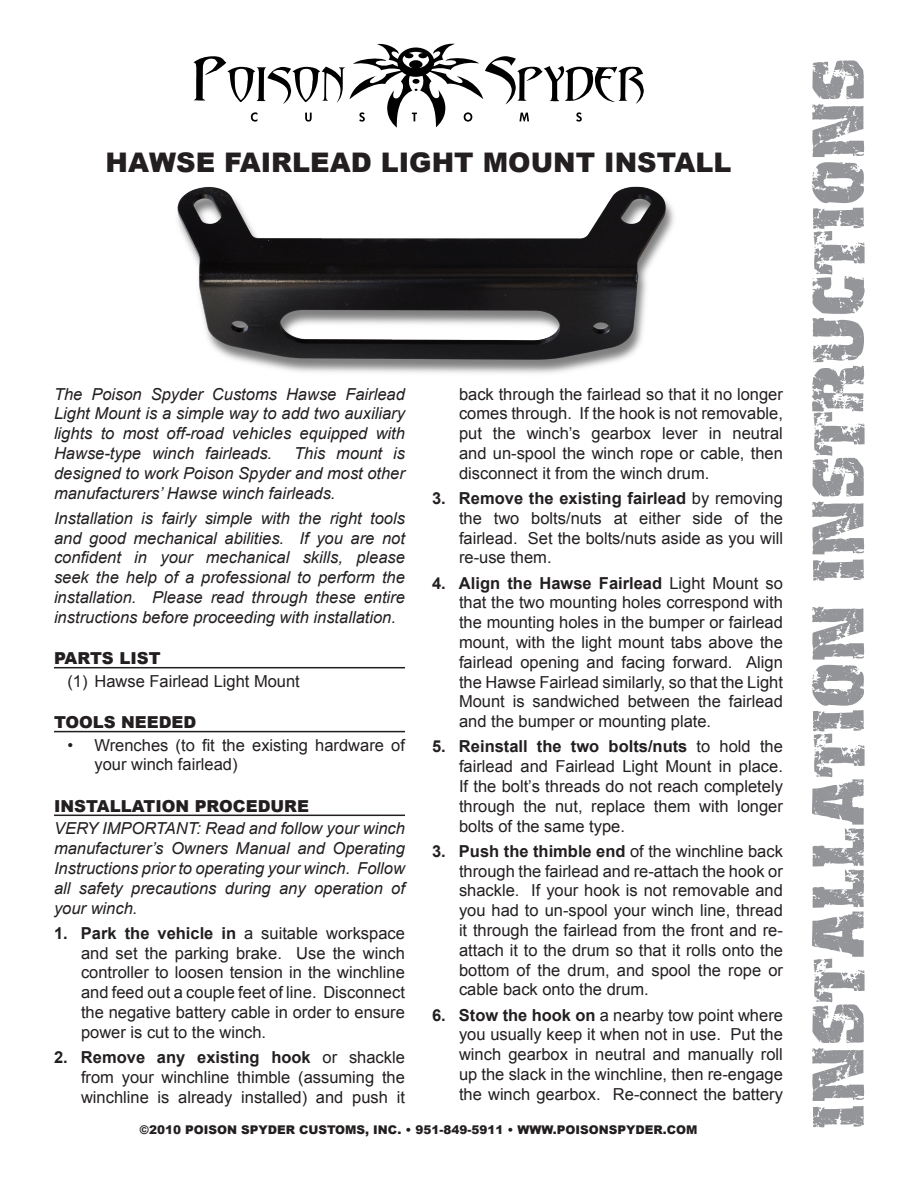
<style>
.page{position:relative;width:918px;height:1188px;background:#fff}
.page>*{position:absolute;margin:0;border:0;box-sizing:border-box;transform-origin:0 0}
.t1{font:63px "Distress";color:#939598}
.t2{font:900 27px "Arial";color:#231f20}
.Instruction_Step{font:16.5px/19.8px "Arial";color:#231f20;text-align:justify}
.Warranty{font:italic 16.5px/19.8px "Arial";color:#231f20;text-align:justify}
.Tool_List{font:16.5px/19.8px "Arial";color:#231f20}
.Section_Head{font:900 16.5px "Arial";color:#231f20}
.Part_List{font:16.5px "Arial";color:#231f20}
.t3{font:900 12px "Arial";color:#231f20}
.s1{font-weight:700}
</style>
<div class="page">
<svg style="left:193px;top:43px;width:451px;height:85px"></svg>
<img style="left:177px;top:186px;width:497px;height:187px">
<hr style="left:54px;top:667px;width:351px;height:1px;background:#231f20">
<hr style="left:54px;top:731px;width:351px;height:1px;background:#231f20">
<hr style="left:54px;top:815px;width:351px;height:1px;background:#231f20">
<p class="t2" style="left:106px;top:143px;width:627px">HAWSE FAIRLEAD LIGHT MOUNT INSTALL</p>
<p class="Warranty" style="left:54px;top:384px;width:353px">The Poison Spyder Customs Hawse Fairlead Light Mount is a simple way to add two auxiliary lights to most off-road vehicles equipped with Hawse-type winch fairleads.</p>
<p class="Warranty" style="left:54px;top:444px;width:353px;text-indent:240px">This mount is designed to work Poison Spyder and most other manufacturers’ Hawse winch fairleads.</p>
<p class="Warranty" style="left:54px;top:508px;width:353px">Installation is fairly simple with the right tools and good mechanical abilities. If you are not confident in your mechanical skills, please seek the help of a professional to perform the installation. Please read through these entire instructions before proceeding with installation.</p>
<p class="Section_Head" style="left:54px;top:646px;width:108px">PARTS LIST</p>
<p class="Part_List" style="left:68px;top:670px;width:234px">(1) Hawse Fairlead Light Mount</p>
<p class="Section_Head" style="left:54px;top:710px;width:144px">TOOLS NEEDED</p>
<p class="Tool_List" style="left:94px;top:735px;width:312px;text-indent:-27px">• Wrenches (to fit the existing hardware of your winch fairlead)</p>
<p class="Section_Head" style="left:54px;top:794px;width:257px">INSTALLATION PROCEDURE</p>
<p class="Warranty" style="left:54px;top:819px;width:352px">VERY IMPORTANT: Read and follow your winch manufacturer’s Owners Manual and Operating Instructions prior to operating your winch. Follow all safety precautions during any operation of your winch.</p>
<p class="Instruction_Step" style="left:81px;top:923px;width:325px;text-indent:-27px"><span class="s1">1. Park the vehicle in</span> a suitable workspace and set the parking brake. Use the winch controller to loosen tension in the winchline and feed out a couple feet of line. Disconnect the negative battery cable in order to ensure power is cut to the winch.</p>
<p class="Instruction_Step" style="left:81px;top:1047px;width:326px;text-indent:-27px"><span class="s1">2. Remove any existing hook</span> or shackle from your winchline thimble (assuming the winchline is already installed) and push it</p>
<p class="Instruction_Step" style="left:459px;top:384px;width:325px">back through the fairlead so that it no longer comes through. If the hook is not removable, put the winch’s gearbox lever in neutral and un-spool the winch rope or cable, then disconnect it from the winch drum.</p>
<p class="Instruction_Step" style="left:459px;top:489px;width:326px;text-indent:-27px"><span class="s1">3. Remove the existing fairlead</span> by removing the two bolts/nuts at either side of the fairlead. Set the bolts/nuts aside as you will re-use them.</p>
<p class="Instruction_Step" style="left:459px;top:573px;width:326px;text-indent:-27px"><span class="s1">4. Align the Hawse Fairlead</span> Light Mount so that the two mounting holes correspond with the mounting holes in the bumper or fairlead mount, with the light mount tabs above the fairlead opening and facing forward. Align the Hawse Fairlead similarly, so that the Light Mount is sandwiched between the fairlead and the bumper or mounting plate.</p>
<p class="Instruction_Step" style="left:459px;top:737px;width:326px;text-indent:-27px"><span class="s1">5. Reinstall the two bolts/nuts</span> to hold the fairlead and Fairlead Light Mount in place.<br>If the bolt’s threads do not reach completely through the nut, replace them with longer bolts of the same type.</p>
<p class="Instruction_Step" style="left:459px;top:841px;width:326px;text-indent:-27px"><span class="s1">3. Push the thimble end</span> of the winchline back through the fairlead and re-attach the hook or shackle. If your hook is not removable and you had to un-spool your winch line, thread it through the fairlead from the front and re&shy;attach it to the drum so that it rolls onto the bottom of the drum, and spool the rope or cable back onto the drum.</p>
<p class="Instruction_Step" style="left:459px;top:1005px;width:326px;text-indent:-27px"><span class="s1">6. Stow the hook on</span> a nearby tow point where you usually keep it when not in use. Put the winch gearbox in neutral and manually roll up the slack in the winchline, then re-engage the winch gearbox. Re-connect the battery</p>
<p class="t3" style="left:139px;top:1121px;width:560px">©2010 POISON SPYDER CUSTOMS, INC. • 951-849-5911 • WWW.POISONSPYDER.COM</p>
<p class="t1" style="left:805px;top:1130px;width:1073px;rotate:-90deg">INSTALLATION INSTRUCTIONS</p>
</div>
